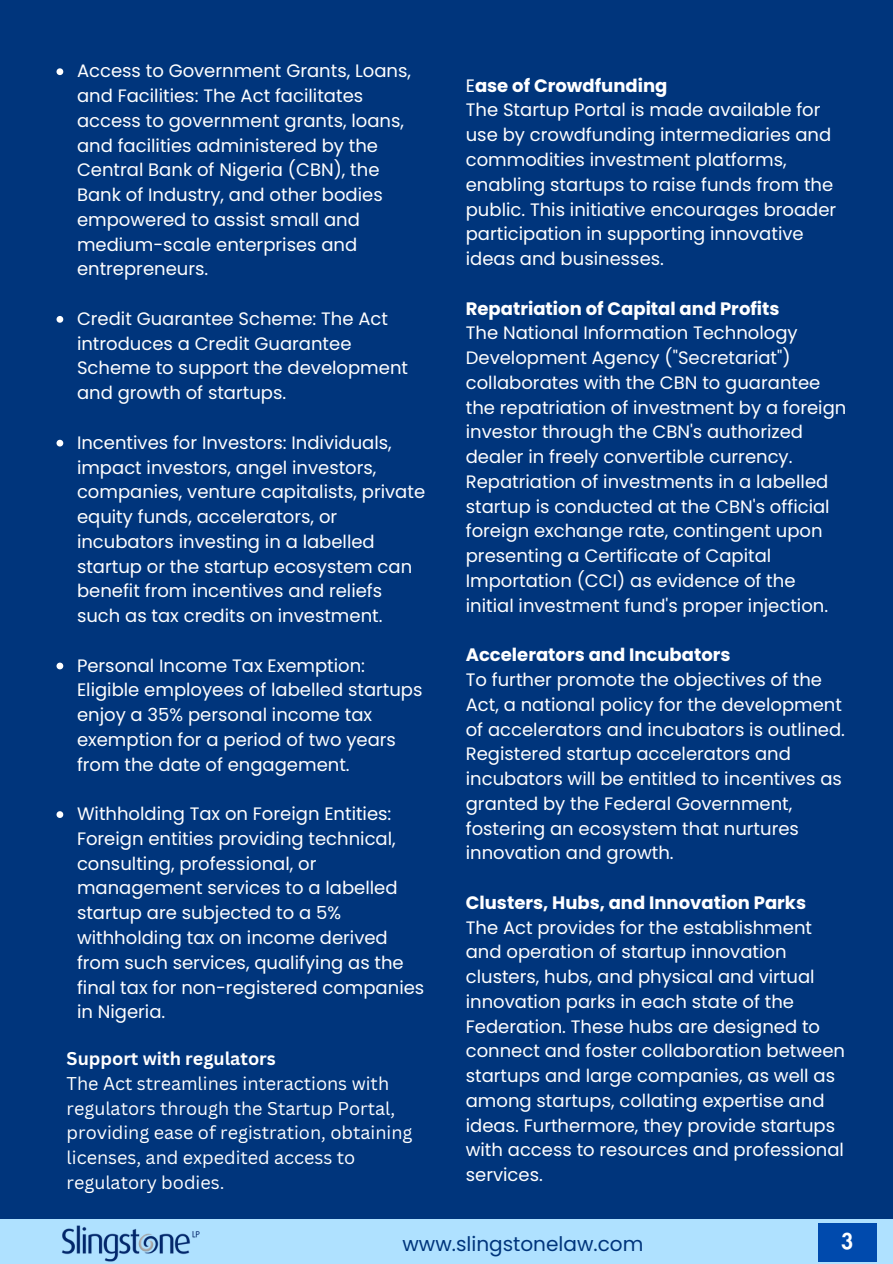
<style>
.page{position:relative;width:893px;height:1264px;background:#fff}
.page>*{position:absolute;margin:0;border:0;box-sizing:border-box;transform-origin:0 0}
.t1{font:800 21px "Futura LT Pro";color:#fff}
.t2{font:20.1px "Poppins";color:#00357c}
.t3{font:18px/24.8px "Poppins";color:#fff}
.t4{font:18px/24.8px "Canva Sans";color:#fff}
.t5{font:700 18px "Poppins";color:#fff}
.t6{font:700 18px "Canva Sans";color:#fff}
.s1{font-weight:400}
</style>
<div class="page">
<div style="left:0;top:0;width:892px;height:1235px;background:#00357c"></div>
<div style="left:0;top:1219px;width:892px;height:44px;background:#afe1ff"></div>
<img style="left:61px;top:1225px;width:139px;height:37px">
<div style="left:818px;top:1223px;width:58px;height:38px;background:#004aad"></div>
<svg style="left:56px;top:68px;width:7px;height:7px"></svg>
<svg style="left:56px;top:316px;width:7px;height:7px"></svg>
<svg style="left:56px;top:440px;width:7px;height:6px"></svg>
<svg style="left:56px;top:662px;width:7px;height:7px"></svg>
<svg style="left:56px;top:811px;width:7px;height:7px"></svg>
<p class="t3" style="left:77px;top:59px;width:335px">Access to Government Grants, Loans, and Facilities: The Act facilitates access to government grants, loans, and facilities administered by the<br>Central Bank of Nigeria (CBN), the<br>Bank of Industry, and other bodies empowered to assist small and medium-scale enterprises and entrepreneurs.</p>
<p class="t3" style="left:77px;top:306px;width:332px">Credit Guarantee Scheme: The Act introduces a Credit Guarantee<br>Scheme to support the development and growth of startups.</p>
<p class="t3" style="left:77px;top:430px;width:349px">Incentives for Investors: Individuals, impact investors, angel investors, companies, venture capitalists, private equity funds, accelerators, or incubators investing in a labelled startup or the startup ecosystem can benefit from incentives and reliefs such as tax credits on investment.</p>
<p class="t3" style="left:77px;top:653px;width:347px">Personal Income Tax Exemption:<br>Eligible employees of labelled startups enjoy a 35% personal income tax exemption for a period of two years from the date of engagement.</p>
<p class="t3" style="left:77px;top:801px;width:349px">Withholding Tax on Foreign Entities:<br>Foreign entities providing technical, consulting, professional, or management services to a labelled startup are subjected to a 5% withholding tax on income derived from such services, qualifying as the final tax for non-registered companies in Nigeria.</p>
<p class="t6" style="left:67px;top:1045px;width:211px">Support with regulators</p>
<p class="t4" style="left:67px;top:1070px;width:347px">The Act streamlines interactions with regulators through the Startup Portal, providing ease of registration, obtaining licenses, and expedited access to regulatory bodies.</p>
<p class="t5" style="left:466px;top:73px;width:203px"><span class="s1">E</span>ase of Crowdfunding</p>
<p class="t3" style="left:466px;top:98px;width:372px">The Startup Portal is made available for use by crowdfunding intermediaries and commodities investment platforms, enabling startups to raise funds from the public. This initiative encourages broader participation in supporting innovative ideas and businesses.</p>
<p class="t5" style="left:466px;top:296px;width:315px">Repatriation of Capital and Profits</p>
<p class="t3" style="left:466px;top:320px;width:382px">The National Information Technology Development Agency ("Secretariat") collaborates with the CBN to guarantee the repatriation of investment by a foreign investor through the CBN's authorized dealer in freely convertible currency.<br>Repatriation of investments in a labelled startup is conducted at the CBN's official foreign exchange rate, contingent upon presenting a Certificate of Capital Importation (CCI) as evidence of the initial investment fund's proper injection.</p>
<p class="t5" style="left:466px;top:642px;width:266px">Accelerators and Incubators</p>
<p class="t3" style="left:466px;top:667px;width:380px">To further promote the objectives of the Act, a national policy for the development of accelerators and incubators is outlined.<br>Registered startup accelerators and incubators will be entitled to incentives as granted by the Federal Government, fostering an ecosystem that nurtures innovation and growth.</p>
<p class="t5" style="left:466px;top:890px;width:342px">Clusters, Hubs, and Innovation Parks</p>
<p class="t3" style="left:466px;top:914px;width:381px">The Act provides for the establishment and operation of startup innovation clusters, hubs, and physical and virtual innovation parks in each state of the Federation. These hubs are designed to connect and foster collaboration between startups and large companies, as well as among startups, collating expertise and ideas. Furthermore, they provide startups with access to resources and professional services.</p>
<p class="t2" style="left:402px;top:1229px;width:242px">www.slingstonelaw.com</p>
<p class="t1" style="left:841px;top:1231px;width:14px">3</p>
</div>
